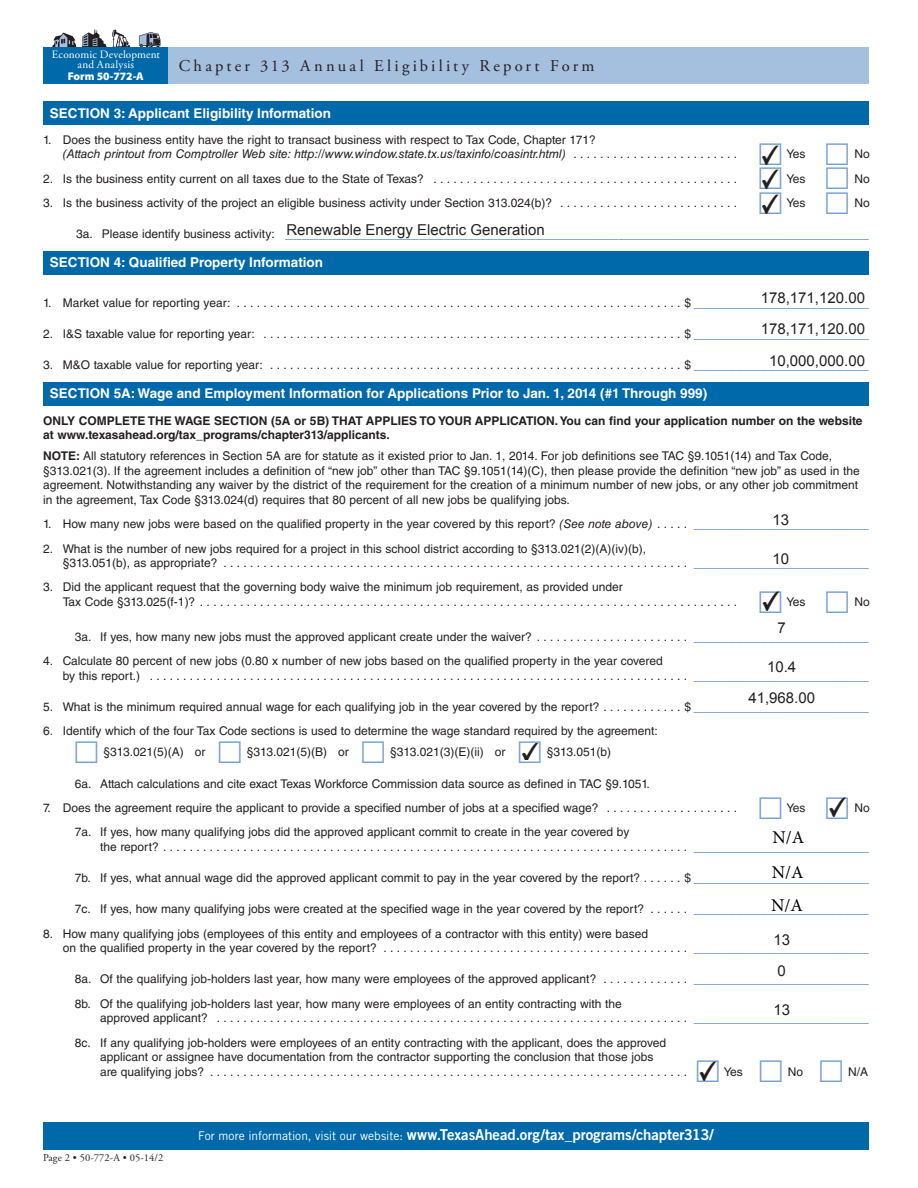
<style>
.page{position:relative;width:918px;height:1188px;background:#fff}
.page>*{position:absolute;margin:0;border:0;box-sizing:border-box;transform-origin:0 0}
.t1{font:21px/24.5px "Adobe Pi Std";color:#231f20;text-align:justify}
.t2{font:18px/34.2px "Minion Pro";color:#000;text-align:justify}
.t3{font:16.5px "Adobe Garamond Pro";letter-spacing:.19em;color:#231f20}
.t4{font:15px "Helvetica LT Std";color:#5c93c6}
.t5{font:15px/31.2px "Arial";color:#231f20;text-align:center}
.t6{font:15px "Trade Gothic LT Std Bd 2";letter-spacing:-.005em;color:#fff}
.t7{font:700 13.5px "Helvetica LT Std";color:#fff}
.t8{font:12px/14.4px "Helvetica LT Std";color:#231f20}
.t9{font:700 12px/14.4px "Helvetica LT Std";color:#231f20}
.t10{font:11.25px/10.5px "Adobe Garamond Pro";letter-spacing:.01em;color:#fff;text-align:center}
.t11{font:900 11.25px "Myriad Pro";color:#fff}
.t12{font:10.5px "Adobe Garamond Pro";letter-spacing:.01em;color:#231f20}
.s1{font-style:italic}
.s2{font-size:12px;color:#231f20}
.s3{font-size:15px;color:#5c93c6}
.s4{font-weight:700}
.s5{font-family:"Trade Gothic LT Std";font-size:12px}
</style>
<div class="page">
<svg style="left:52px;top:33px;width:24px;height:14px"></svg>
<svg style="left:82px;top:29px;width:48px;height:18px"></svg>
<div style="left:43px;top:1122px;width:826px;height:28px;background:#0069aa"></div>
<svg style="left:139px;top:32px;width:21px;height:15px"></svg>
<div style="left:43px;top:47px;width:125px;height:36px;background:#0069aa"></div>
<div style="left:168px;top:47px;width:701px;height:36px;background:#a5bfde"></div>
<div style="left:43px;top:101px;width:826px;height:23px;background:#0069aa"></div>
<hr style="left:43px;top:124px;width:826px;height:1px;background:#0069aa">
<div style="left:43px;top:251px;width:826px;height:23px;background:#0069aa"></div>
<hr style="left:43px;top:274px;width:826px;height:1px;background:#0069aa">
<div style="left:43px;top:382px;width:826px;height:23px;background:#0069aa"></div>
<hr style="left:43px;top:405px;width:826px;height:1px;background:#0069aa">
<p class="t10" style="left:52px;top:50px;width:110px">Economic Development and Analysis</p>
<p class="t11" style="left:68px;top:70px;width:78px">Form 50-772-A</p>
<h3 class="t3" style="left:179px;top:59px;width:417px">Chapter 313 Annual Eligibility Report Form</h3>
<p class="t7" style="left:50px;top:108px;width:283px">SECTION 3: Applicant Eligibility Information</p>
<p class="t8" style="left:63px;top:133px;width:676px;text-indent:-20px">1. Does the business entity have the right to transact business with respect to Tax Code, Chapter 171?<br><span class="s1">(Attach printout from Comptroller Web site: http://www.window.state.tx.us/taxinfo/coasintr.html)</span> . . . . . . . . . . . . . . . . . . . . . . . . .</p>
<h1 class="t1" style="left:762px;top:142px;width:19px">✔ ✔ ✔</h1>
<p class="t8" style="left:787px;top:148px;width:20px">Yes</p>
<p class="t8" style="left:854px;top:148px;width:17px">No</p>
<p class="t8" style="left:43px;top:172px;width:695px">2. Is the business entity current on all taxes due to the State of Texas? ..............................................</p>
<p class="t8" style="left:787px;top:172px;width:20px">Yes</p>
<p class="t8" style="left:854px;top:172px;width:17px">No</p>
<p class="t8" style="left:43px;top:197px;width:695px">3. Is the business activity of the project an eligible business activity under Section 313.024(b)? . . . . . . . . . . . . . . . . . . . . . . . . . . .</p>
<p class="t8" style="left:787px;top:197px;width:20px">Yes</p>
<p class="t8" style="left:854px;top:197px;width:17px">No</p>
<p class="t4" style="left:76px;top:228px;width:794px"><span class="s2">3a. Please identify business activity:</span> ______________________________________________________________________</p>
<p class="t7" style="left:50px;top:258px;width:275px">SECTION 4: Qualified Property Information</p>
<p class="t8" style="left:43px;top:297px;width:827px">1. Market value for reporting year: ...................................................................$ <span class="s3">_____________________</span></p>
<p class="t8" style="left:43px;top:328px;width:827px">2. I&amp;S taxable value for reporting year: ...............................................................$ <span class="s3">_____________________</span></p>
<p class="t8" style="left:43px;top:359px;width:827px">3. M&amp;O taxable value for reporting year: ..............................................................$ <span class="s3">_____________________</span></p>
<p class="t7" style="left:50px;top:389px;width:659px">SECTION 5A: Wage and Employment Information for Applications Prior to Jan. 1, 2014 (#1 Through 999)</p>
<p class="t9" style="left:43px;top:414px;width:821px">ONLY COMPLETE THE WAGE SECTION (5A or 5B) THAT APPLIES TO YOUR APPLICATION. You can find your application number on the website at www.texasahead.org/tax_programs/chapter313/applicants.</p>
<p class="t8" style="left:43px;top:450px;width:818px"><span class="s4">NOTE:</span> All statutory references in Section 5A are for statute as it existed prior to Jan. 1, 2014. For job definitions see TAC §9.1051(14) and Tax Code, §313.021(3). If the agreement includes a definition of “new job” other than TAC §9.1051(14)(C), then please provide the definition “new job” as used in the agreement. Notwithstanding any waiver by the district of the requirement for the creation of a minimum number of new jobs, or any other job commitment in the agreement, Tax Code §313.024(d) requires that 80 percent of all new jobs be qualifying jobs.</p>
<p class="t8" style="left:43px;top:518px;width:827px">1. How many new jobs were based on the qualified property in the year covered by this report? <span class="s1">(See note above)</span> . . . . . <span class="s3">_____________________</span></p>
<p class="t8" style="left:63px;top:542px;width:808px;text-indent:-19px">2. What is the number of new jobs required for a project in this school district according to §313.021(2)(A)(iv)(b),<br>§313.051(b), as appropriate? ...................................................................... <span class="s3">_____________________</span></p>
<p class="t8" style="left:63px;top:581px;width:676px;text-indent:-20px">3. Did the applicant request that the governing body waive the minimum job requirement, as provided under<br>Tax Code §313.025(f-1)? .................................................................................</p>
<p class="t5" style="left:286px;top:215px;width:260px">Renewable Energy Electric Generation</p>
<p class="t5" style="left:761px;top:282px;width:106px">178,171,120.00<br>178,171,120.00<br>10,000,000.00</p>
<p class="t5" style="left:773px;top:505px;width:18px">13</p>
<p class="t5" style="left:773px;top:544px;width:18px">10</p>
<p class="t8" style="left:787px;top:595px;width:20px">Yes</p>
<p class="t8" style="left:854px;top:595px;width:17px">No</p>
<p class="t8" style="left:75px;top:630px;width:796px">3a. If yes, how many new jobs must the approved applicant create under the waiver? . . . . . . . . . . . . . . . . . . . . . . . <span class="s3">_____________________</span></p>
<p class="t8" style="left:63px;top:655px;width:808px;text-indent:-20px">4. Calculate 80 percent of new jobs (0.80 x number of new jobs based on the qualified property in the year covered<br>by this report.) ................................................................................. <span class="s3">_____________________</span></p>
<p class="t8" style="left:43px;top:700px;width:827px">5. What is the minimum required annual wage for each qualifying job in the year covered by the report? . . . . . . . . . . . . $ <span class="s3">_____________________</span></p>
<p class="t8" style="left:104px;top:721px;width:556px;line-height:21.1px;text-indent:-60px">6. Identify which of the four Tax Code sections is used to determine the wage standard required by the agreement: §313.021(5)(A) or</p>
<p class="t5" style="left:778px;top:612px;width:10px">7</p>
<p class="t5" style="left:748px;top:651px;width:68px">10.4<br>41,968.00</p>
<p class="t8" style="left:247px;top:746px;width:103px">§313.021(5)(B) or</p>
<p class="t8" style="left:390px;top:746px;width:117px">§313.021(3)(E)(ii) or</p>
<p class="t8" style="left:547px;top:746px;width:66px">§313.051(b)</p>
<p class="t8" style="left:75px;top:777px;width:577px">6a. Attach calculations and cite exact Texas Workforce Commission data source as defined in TAC §9.1051.</p>
<p class="t8" style="left:43px;top:802px;width:695px">7. Does the agreement require the applicant to provide a specified number of jobs at a specified wage? . . . . . . . . . . . . . . . . . . . .</p>
<p class="t8" style="left:787px;top:802px;width:20px">Yes</p>
<p class="t8" style="left:854px;top:802px;width:17px">No</p>
<p class="t8" style="left:100px;top:826px;width:770px;text-indent:-26px">7a. If yes, how many qualifying jobs did the approved applicant commit to create in the year covered by<br>the report? ............................................................................... <span class="s3">_____________________</span></p>
<p class="t8" style="left:75px;top:872px;width:796px">7b. If yes, what annual wage did the approved applicant commit to pay in the year covered by the report? . . . . . . $ <span class="s3">_____________________</span></p>
<p class="t8" style="left:75px;top:903px;width:796px">7c. If yes, how many qualifying jobs were created at the specified wage in the year covered by the report? . . . . . . <span class="s3">_____________________</span></p>
<p class="t8" style="left:63px;top:927px;width:808px;text-indent:-20px">8. How many qualifying jobs (employees of this entity and employees of a contractor with this entity) were based<br>on the qualified property in the year covered by the report? . . . . . . . . . . . . . . . . . . . . . . . . . . . . . . . . . . . . . . . . . . . . . . <span class="s3">_____________________</span></p>
<p class="t8" style="left:75px;top:968px;width:796px;line-height:24.5px">8a. Of the qualifying job-holders last year, how many were employees of the approved applicant? . . . . . . . . . . . . . <span class="s3">_____________________<br></span>8b. Of the qualifying job-holders last year, how many were employees of an entity contracting with the</p>
<p class="t8" style="left:75px;top:1007px;width:796px;line-height:24.5px;text-indent:26px">approved applicant? ....................................................................... <span class="s3">_____________________<br></span>8c. If any qualifying job-holders were employees of an entity contracting with the applicant, does the approved</p>
<p class="t8" style="left:100px;top:1051px;width:588px">applicant or assignee have documentation from the contractor supporting the conclusion that those jobs<br>are qualifying jobs? ........................................................................</p>
<h2 class="t2" style="left:771px;top:820px;width:35px">N/A N/A N/A</h2>
<p class="t5" style="left:773px;top:924px;width:18px;text-align:left">13<br>0</p>
<p class="t5" style="left:773px;top:994px;width:18px">13</p>
<p class="t8" style="left:724px;top:1065px;width:20px">Yes</p>
<p class="t8" style="left:788px;top:1065px;width:17px">No</p>
<p class="t8" style="left:848px;top:1065px;width:22px">N/A</p>
<p class="t12" style="left:43px;top:1153px;width:122px">Page 2 • 50-772-A • 05-14/2</p>
<p class="t6" style="left:198px;top:1129px;width:517px"><span class="s5">For more information, visit our website:</span> www.TexasAhead.org/tax_programs/chapter313/</p>
</div>
